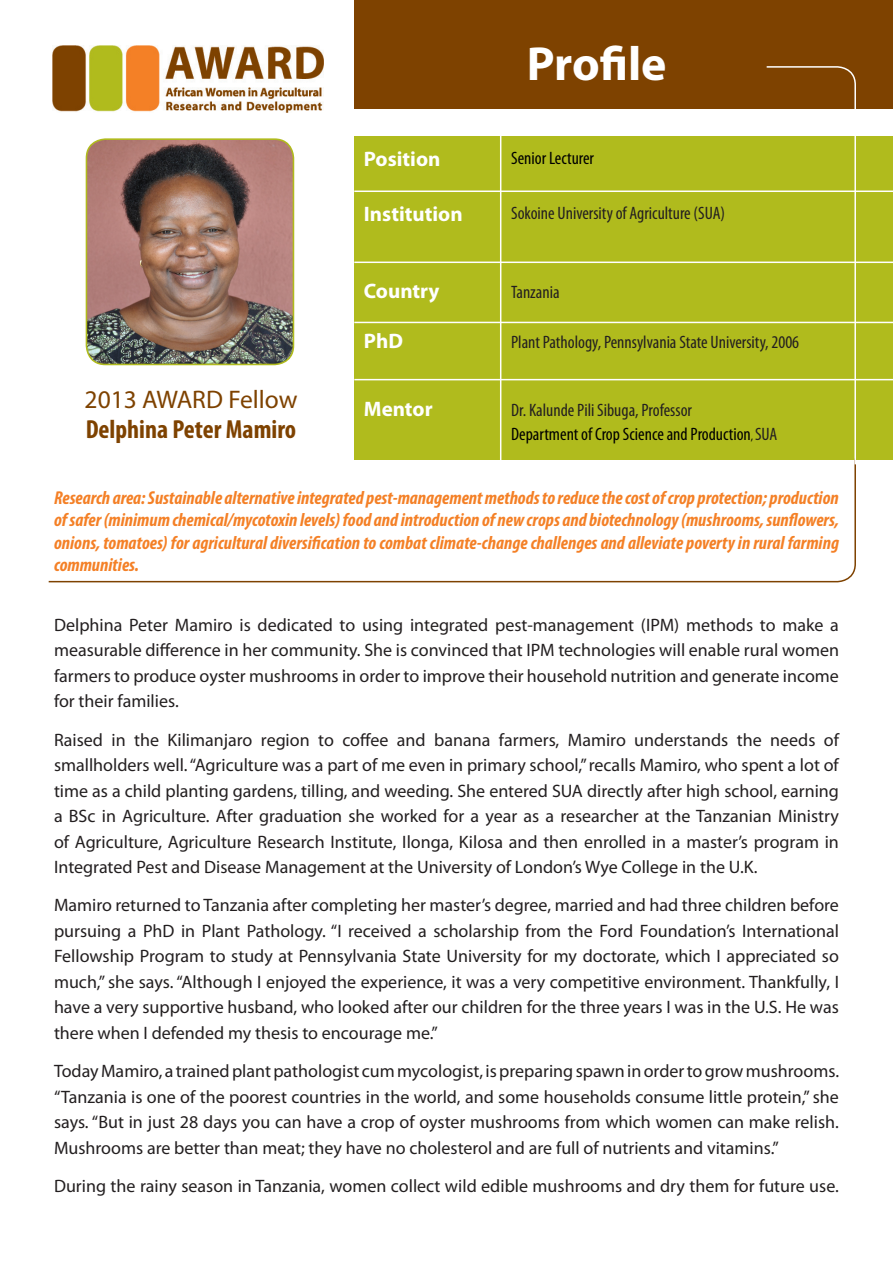
<style>
.page{position:relative;width:893px;height:1263px;background:#fff}
.page>*{position:absolute;margin:0;border:0;box-sizing:border-box;transform-origin:0 0}
.t1{font:700 48px "Myriad Pro";letter-spacing:-.005em;color:#fff}
.fellow_name{font:700 condensed 26.25px "Myriad Pro";color:#7e4200}
.t2{font:25.5px "Myriad Pro";color:#7e4200}
.Data_Categories{font:700 21px "Myriad Pro";color:#fff}
.Research_Area{font:italic 700 condensed 18.75px/22.5px "Myriad Pro";color:#f48026;text-align:justify}
.Body_Copy{font:18px/25.5px "Myriad Pro";color:#231f20;text-align:justify}
.Data{font:condensed 18px "Myriad Pro";color:#231f20}
.Data-2{font:condensed 18px "Myriad Pro";color:#000}
.s1{font-size:12px}
.s2{color:#231f20}
</style>
<div class="page">
<div style="left:354px;top:136px;width:539px;height:323px;background:#b0bb1d"></div>
<div style="left:354px;top:0;width:539px;height:109px;background:#7e4200"></div>
<img style="left:53px;top:46px;width:271px;height:66px">
<svg style="left:48px;top:457px;width:808px;height:126px"></svg>
<img style="left:86px;top:139px;width:207px;height:225px">
<div style="left:86px;top:138px;width:208px;height:227px;border:2px solid #b0bb1d;border-radius:19px"></div>
<hr style="left:500px;top:126px;width:1px;height:362px;background:#fff">
<svg style="left:765px;top:66px;width:92px;height:400px"></svg>
<hr style="left:354px;top:190px;width:539px;height:2px;background:#fff">
<hr style="left:354px;top:262px;width:539px;height:1px;background:#fff">
<hr style="left:354px;top:322px;width:539px;height:1px;background:#fff">
<hr style="left:354px;top:379px;width:539px;height:1px;background:#fff">
<p class="t1" style="left:527px;top:32px;width:141px">Profile</p>
<p class="Data_Categories" style="left:364px;top:146px;width:78px">Position</p>
<p class="Data-2" style="left:511px;top:147px;width:85px">Senior Lecturer</p>
<p class="Data_Categories" style="left:364px;top:200px;width:100px">Institution</p>
<p class="Data" style="left:511px;top:202px;width:215px">Sokoine University of Agriculture (SUA)</p>
<p class="t2" style="left:85px;top:384px;width:214px">2013 AWARD Fellow</p>
<p class="fellow_name" style="left:86px;top:413px;width:212px">Delphina Peter Mamiro</p>
<p class="Data_Categories" style="left:364px;top:277px;width:77px">Country</p>
<p class="Data" style="left:511px;top:281px;width:50px">Tanzania</p>
<p class="Data_Categories" style="left:364px;top:327px;width:41px">PhD</p>
<p class="Data" style="left:511px;top:331px;width:290px">Plant Pathology, Pennsylvania State University, 2006</p>
<p class="Data_Categories" style="left:364px;top:395px;width:70px">Mentor</p>
<p class="Data" style="left:511px;top:399px;width:182px">Dr. Kalunde Pili Sibuga, Professor</p>
<p class="Data-2" style="left:511px;top:423px;width:268px">Department of Crop Science and Production<span class="s1">,</span> <span class="s2">SUA</span></p>
<p class="Research_Area" style="left:54px;top:486px;width:787px">Research area: Sustainable alternative integrated pest-management methods to reduce the cost of crop protection; production of safer (minimum chemical/mycotoxin levels) food and introduction of new crops and biotechnology (mushrooms, sunflowers, onions, tomatoes) for agricultural diversification to combat climate-change challenges and alleviate poverty in rural farming communities.</p>
<p class="Body_Copy" style="left:54px;top:612px;width:786px">Delphina Peter Mamiro is dedicated to using integrated pest-management (IPM) methods to make a measurable difference in her community. She is convinced that IPM technologies will enable rural women farmers to produce oyster mushrooms in order to improve their household nutrition and generate income for their families.</p>
<p class="Body_Copy" style="left:54px;top:726px;width:786px">Raised in the Kilimanjaro region to coffee and banana farmers, Mamiro understands the needs of smallholders well. “Agriculture was a part of me even in primary school,” recalls Mamiro, who spent a lot of time as a child planting gardens, tilling, and weeding. She entered SUA directly after high school, earning a BSc in Agriculture. After graduation she worked for a year as a researcher at the Tanzanian Ministry of Agriculture, Agriculture Research Institute, Ilonga, Kilosa and then enrolled in a master’s program in Integrated Pest and Disease Management at the University of London’s Wye College in the U.K.</p>
<p class="Body_Copy" style="left:54px;top:892px;width:786px">Mamiro returned to Tanzania after completing her master’s degree, married and had three children before pursuing a PhD in Plant Pathology. “I received a scholarship from the Ford Foundation’s International Fellowship Program to study at Pennsylvania State University for my doctorate, which I appreciated so much,” she says. “Although I enjoyed the experience, it was a very competitive environment. Thankfully, I have a very supportive husband, who looked after our children for the three years I was in the U.S. He was there when I defended my thesis to encourage me.”</p>
<p class="Body_Copy" style="left:54px;top:1058px;width:786px">Today Mamiro, a trained plant pathologist cum mycologist, is preparing spawn in order to grow mushrooms. “Tanzania is one of the poorest countries in the world, and some households consume little protein,” she says. “But in just 28 days you can have a crop of oyster mushrooms from which women can make relish.<br>Mushrooms are better than meat; they have no cholesterol and are full of nutrients and vitamins.”</p>
<p class="Body_Copy" style="left:54px;top:1173px;width:786px">During the rainy season in Tanzania, women collect wild edible mushrooms and dry them for future use.</p>
</div>
